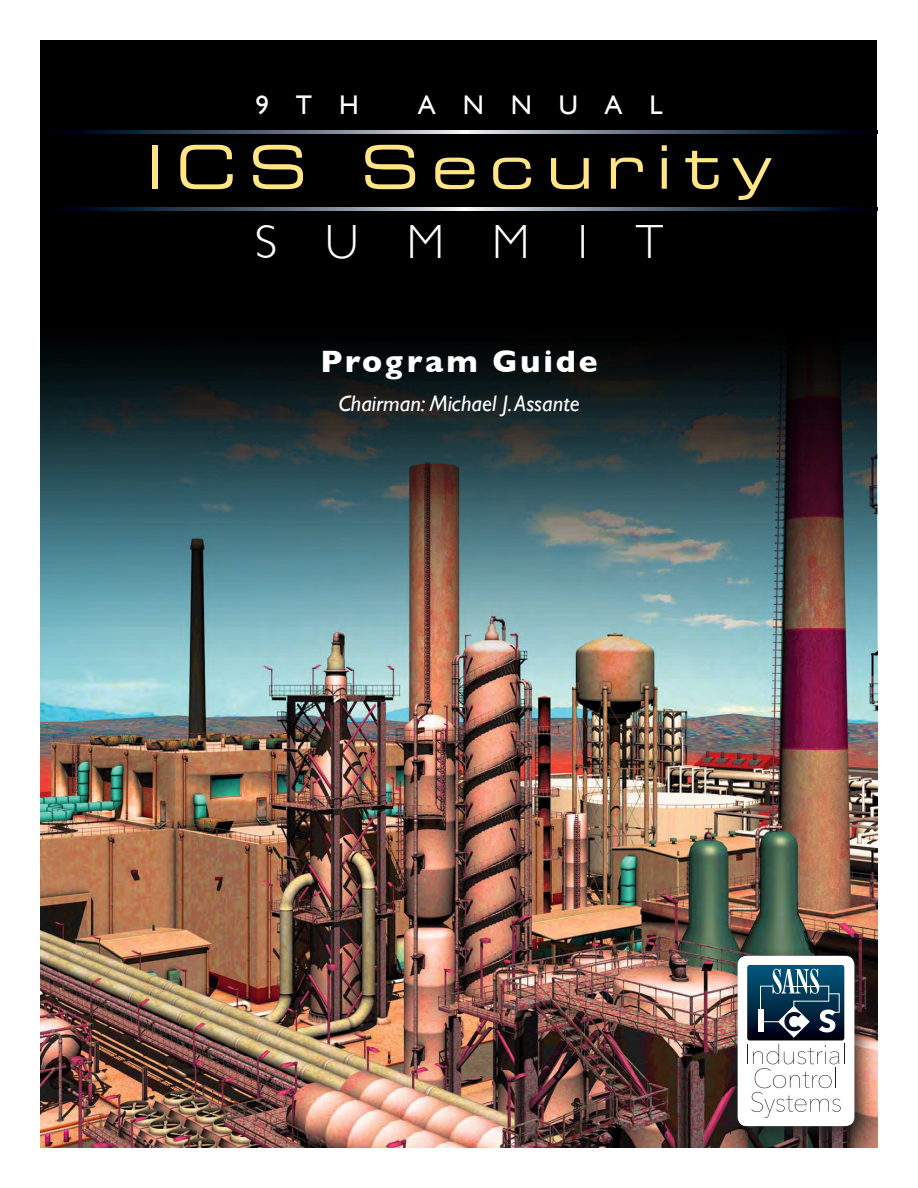
<style>
.page{position:relative;width:918px;height:1188px;background:#fff}
.page>*{position:absolute;margin:0;border:0;box-sizing:border-box;transform-origin:0 0}
.t1{font:60px "Eurostile Extended Two";letter-spacing:.2em;color:#ffe584}
.t2{font:300 48px "Gill Sans";letter-spacing:1em;color:#fff}
.t3{font:700 31.5px "Gill Sans";letter-spacing:.09em;color:#fff}
.t4{font:27px "Gill Sans";letter-spacing:1em;color:#fff}
.t5{font:italic 22.5px "Gill Sans";color:#fff}
</style>
<div class="page">
<div style="left:40px;top:40px;width:838px;height:1108px;background:#000"></div>
<img style="left:40px;top:226px;width:838px;height:922px">
<div style="left:727px;top:945px;width:148px;height:201px;background:#231f20;opacity:.75"></div>
<div style="left:738px;top:956px;width:116px;height:170px;background:#fff;border-radius:9px"></div>
<svg style="left:747px;top:965px;width:98px;height:153px"></svg>
<svg style="left:57px;top:130px;width:811px;height:4px;background:#5c6979"></svg>
<svg style="left:57px;top:207px;width:811px;height:3px;background:#5c6979"></svg>
<p class="t4" style="left:255px;top:89px;width:105px">9TH</p>
<p class="t4" style="left:418px;top:89px;width:246px">ANNUAL</p>
<p class="t1" style="left:146px;top:126px;width:628px">ICS Security</p>
<p class="t2" style="left:255px;top:204px;width:410px">SUMMIT</p>
<p class="t3" style="left:320px;top:336px;width:279px">Program Guide</p>
<p class="t5" style="left:338px;top:391px;width:243px">Chairman: Michael J. Assante</p>
</div>
